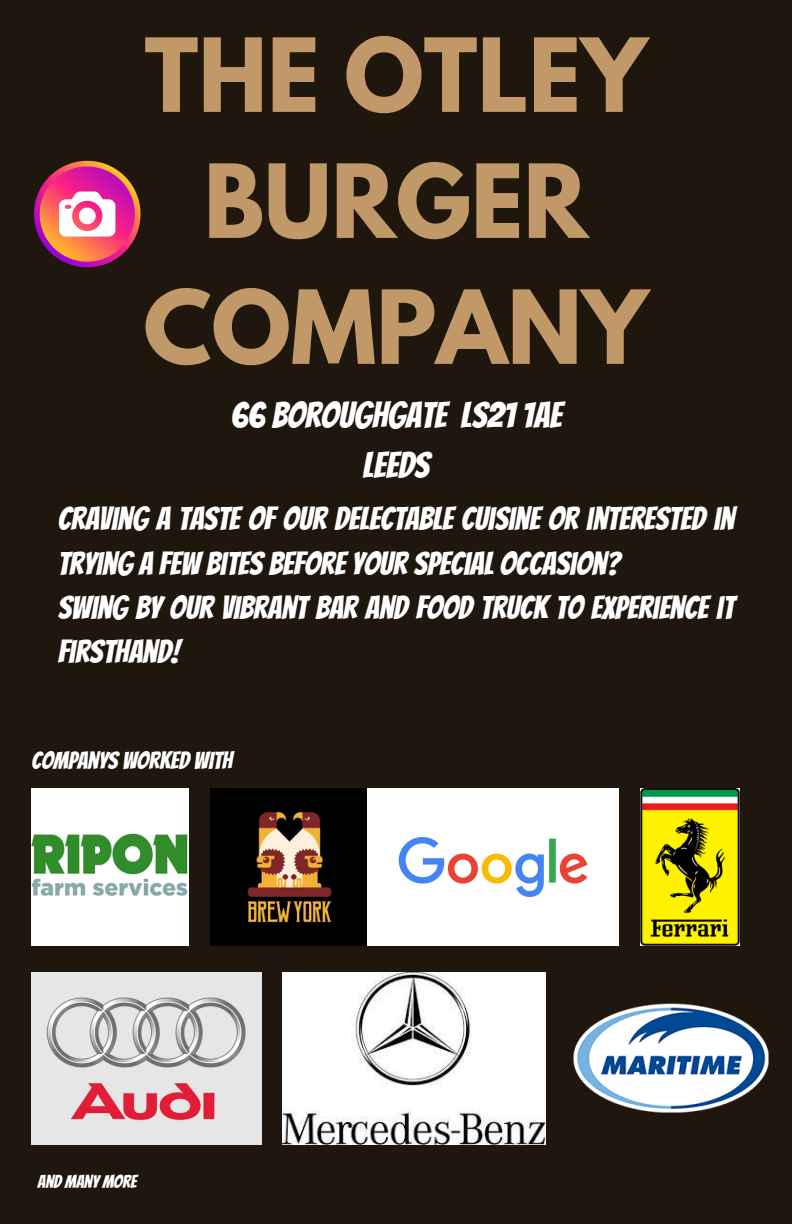
<style>
.page{position:relative;width:792px;height:1224px;background:#1f160e}
.page>*{position:absolute;margin:0;border:0;box-sizing:border-box;transform-origin:0 0}
.t1{font:700 90.4px/126px "League Spartan";color:#c19867;text-align:center}
.t2{font:36px "Bangers";color:#fff}
.t3{font:32px/44.2px "Bangers";color:#fff}
.t4{font:24px "Bangers";color:#fff}
.t5{font:18px "Bangers";color:#fff}
</style>
<div class="page">
<img style="left:31px;top:788px;width:157px;height:158px">
<img style="left:211px;top:788px;width:407px;height:158px">
<img style="left:641px;top:788px;width:98px;height:158px">
<img style="left:31px;top:972px;width:231px;height:173px">
<img style="left:283px;top:972px;width:262px;height:173px">
<img style="left:573px;top:1003px;width:196px;height:110px">
<svg style="left:34px;top:161px;width:106px;height:106px"></svg>
<p class="t1" style="left:143px;top:24px;width:507px">THE OTLEY<br>BURGER<br>COMPANY</p>
<p class="t2" style="left:230px;top:396px;width:333px">66 BOROUGHGATE LS21 1AE</p>
<p class="t2" style="left:363px;top:446px;width:68px">LEEDS</p>
<p class="t3" style="left:58px;top:497px;width:678px">CRAVING A TASTE OF OUR DELECTABLE CUISINE OR INTERESTED IN<br>TRYING A FEW BITES BEFORE YOUR SPECIAL OCCASION?</p>
<p class="t3" style="left:58px;top:586px;width:678px">SWING BY OUR VIBRANT BAR AND FOOD TRUCK TO EXPERIENCE IT<br>FIRSTHAND!</p>
<p class="t4" style="left:31px;top:748px;width:203px">COMPANYS WORKED WITH</p>
<p class="t5" style="left:38px;top:1172px;width:101px">AND MANY MORE</p>
</div>
